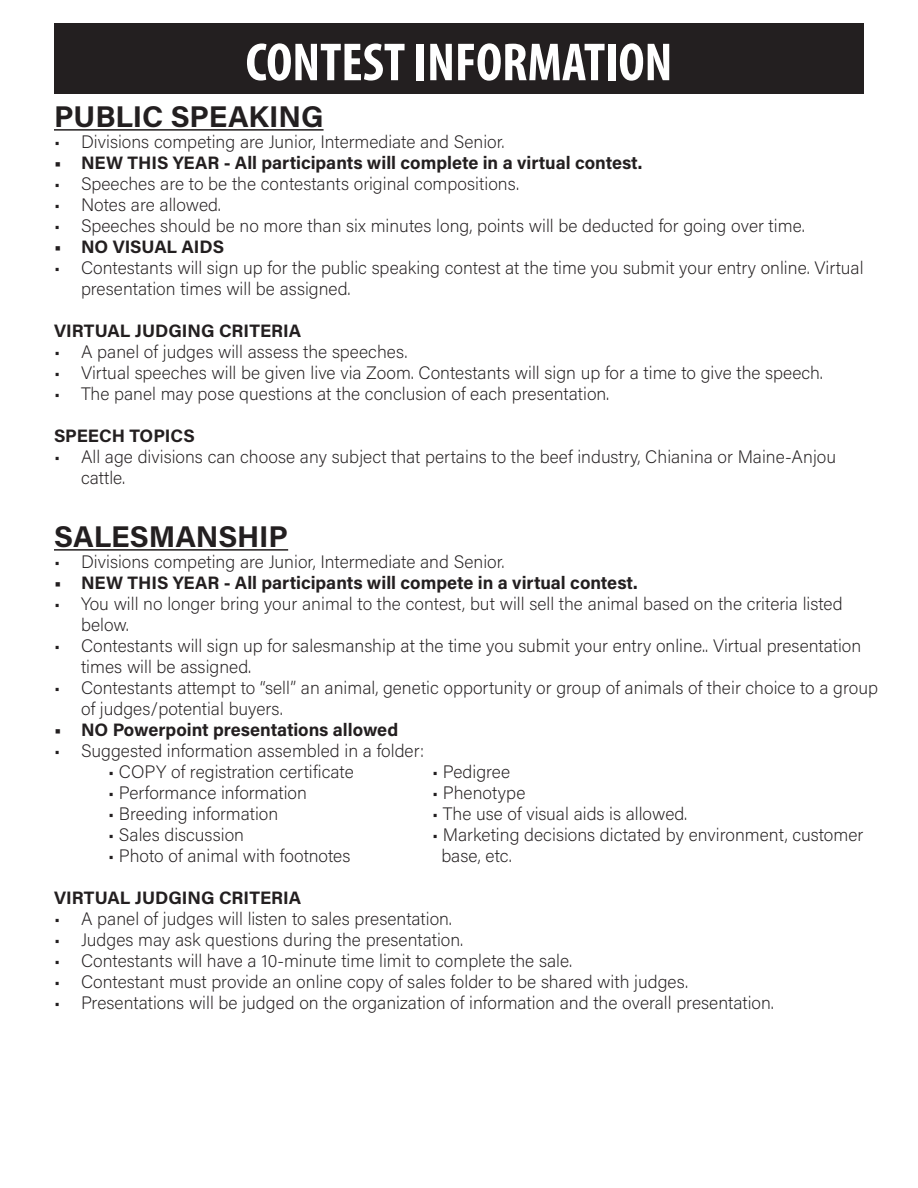
<style>
.page{position:relative;width:918px;height:1188px;background:#fff}
.page>*{position:absolute;margin:0;border:0;box-sizing:border-box;transform-origin:0 0}
.t1{font:700 condensed 54px "Myriad Pro";color:#fff}
.t2{font:700 30px "Acumin Pro";color:#231f20}
.t3{font:200 18px/21px "Acumin Pro";color:#231f20}
.t4{font:700 18px "Acumin Pro";color:#231f20}
</style>
<div class="page">
<div style="left:54px;top:23px;width:810px;height:70px;background:#231f20"></div>
<hr style="left:54px;top:129px;width:270px;height:2px;background:#231f20">
<hr style="left:54px;top:549px;width:234px;height:2px;background:#231f20">
<p class="t1" style="left:246px;top:29px;width:428px">CONTEST INFORMATION</p>
<p class="t2" style="left:54px;top:95px;width:271px">PUBLIC SPEAKING</p>
<p class="t3" style="left:54px;top:130px;width:452px">• Divisions competing are Junior, Intermediate and Senior.</p>
<p class="t4" style="left:54px;top:150px;width:590px">• NEW THIS YEAR - All participants will complete in a virtual contest.</p>
<p class="t3" style="left:54px;top:172px;width:467px">• Speeches are to be the contestants original compositions.</p>
<p class="t3" style="left:54px;top:193px;width:169px">• Notes are allowed.</p>
<p class="t3" style="left:54px;top:214px;width:752px">• Speeches should be no more than six minutes long, points will be deducted for going over time.</p>
<p class="t4" style="left:54px;top:234px;width:172px">• NO VISUAL AIDS</p>
<p class="t3" style="left:81px;top:256px;width:784px;text-indent:-27px">• Contestants will sign up for the public speaking contest at the time you submit your entry online. Virtual presentation times will be assigned.</p>
<p class="t4" style="left:54px;top:318px;width:249px">VIRTUAL JUDGING CRITERIA</p>
<p class="t3" style="left:54px;top:340px;width:355px">• A panel of judges will assess the speeches.</p>
<p class="t3" style="left:54px;top:361px;width:771px">• Virtual speeches will be given live via Zoom. Contestants will sign up for a time to give the speech.</p>
<p class="t3" style="left:54px;top:382px;width:557px">• The panel may pose questions at the conclusion of each presentation.</p>
<p class="t4" style="left:54px;top:423px;width:142px">SPEECH TOPICS</p>
<p class="t3" style="left:81px;top:445px;width:757px;text-indent:-27px">• All age divisions can choose any subject that pertains to the beef industry, Chianina or Maine-Anjou cattle.</p>
<p class="t2" style="left:54px;top:515px;width:236px">SALESMANSHIP</p>
<p class="t3" style="left:54px;top:550px;width:452px">• Divisions competing are Junior, Intermediate and Senior.</p>
<p class="t4" style="left:54px;top:570px;width:585px">• NEW THIS YEAR - All participants will compete in a virtual contest.</p>
<p class="t3" style="left:81px;top:592px;width:763px;text-indent:-27px">• You will no longer bring your animal to the contest, but will sell the animal based on the criteria listed below.</p>
<p class="t3" style="left:81px;top:634px;width:782px;text-indent:-27px">• Contestants will sign up for salesmanship at the time you submit your entry online.. Virtual presentation times will be assigned.</p>
<p class="t3" style="left:81px;top:676px;width:799px;text-indent:-27px">• Contestants attempt to “sell” an animal, genetic opportunity or group of animals of their choice to a group of judges/potential buyers.</p>
<p class="t4" style="left:54px;top:717px;width:346px">• NO Powerpoint presentations allowed</p>
<p class="t3" style="left:54px;top:739px;width:372px">• Suggested information assembled in a folder:</p>
<p class="t3" style="left:108px;top:760px;width:247px">• COPY of registration certificate</p>
<p class="t3" style="left:432px;top:760px;width:80px">• Pedigree</p>
<p class="t3" style="left:108px;top:781px;width:201px">• Performance information</p>
<p class="t3" style="left:432px;top:781px;width:95px">• Phenotype</p>
<p class="t3" style="left:108px;top:802px;width:172px">• Breeding information</p>
<p class="t3" style="left:432px;top:802px;width:257px">• The use of visual aids is allowed.</p>
<p class="t3" style="left:108px;top:823px;width:138px">• Sales discussion</p>
<p class="t3" style="left:432px;top:823px;width:433px">• Marketing decisions dictated by environment, customer</p>
<p class="t3" style="left:108px;top:844px;width:244px">• Photo of animal with footnotes</p>
<p class="t3" style="left:441px;top:844px;width:72px">base, etc.</p>
<p class="t4" style="left:54px;top:885px;width:249px">VIRTUAL JUDGING CRITERIA</p>
<p class="t3" style="left:54px;top:907px;width:400px">• A panel of judges will listen to sales presentation.</p>
<p class="t3" style="left:54px;top:928px;width:411px">• Judges may ask questions during the presentation.</p>
<p class="t3" style="left:54px;top:949px;width:520px">• Contestants will have a 10-minute time limit to complete the sale.</p>
<p class="t3" style="left:54px;top:970px;width:636px">• Contestant must provide an online copy of sales folder to be shared with judges.</p>
<p class="t3" style="left:54px;top:991px;width:721px">• Presentations will be judged on the organization of information and the overall presentation.</p>
</div>
